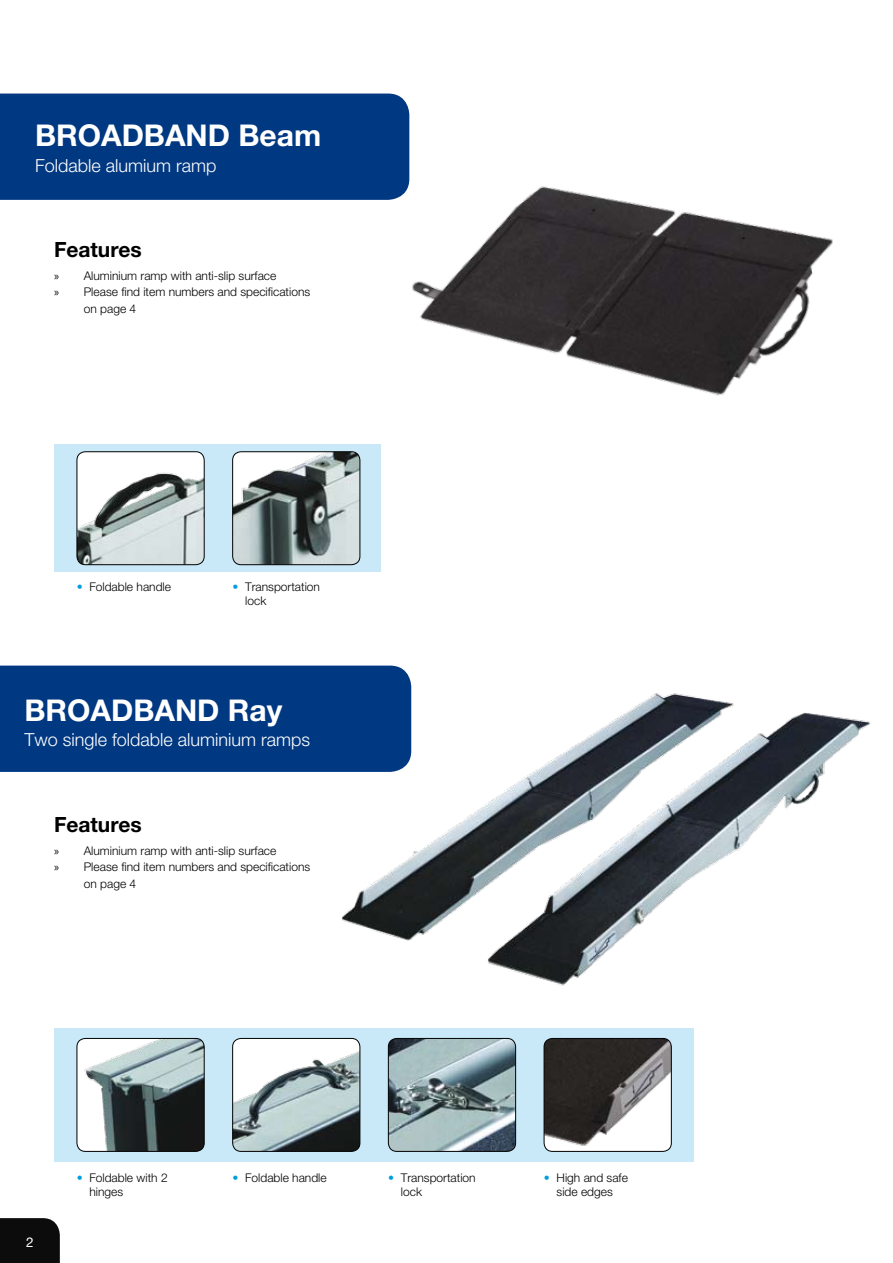
<style>
.page{position:relative;width:893px;height:1263px;background:#fff}
.page>*{position:absolute;margin:0;border:0;box-sizing:border-box;transform-origin:0 0}
.t1{font:700 30px "Helvetica Neue";color:#fff}
.t2{font:700 21px "Helvetica Neue";color:#000}
.t3{font:300 18px "Helvetica Neue";color:#fff}
.t4{font:300 12px/16.5px "Helvetica Neue";color:#000}
.t5{font:12px/16.5px "Myriad Pro";color:#000}
.s1{color:#009ee0}
</style>
<div class="page">
<div style="left:0;top:94px;width:407px;height:106px;background:#003882"></div>
<img style="left:399px;top:104px;width:434px;height:292px">
<div style="left:54px;top:444px;width:327px;height:128px;background:#c9e9f8"></div>
<img style="left:77px;top:452px;width:127px;height:113px;border-radius:9px">
<div style="left:77px;top:452px;width:127px;height:113px;border:1px solid #000;border-radius:9px"></div>
<img style="left:233px;top:452px;width:127px;height:113px;border-radius:9px">
<div style="left:232px;top:452px;width:128px;height:113px;border:1px solid #000;border-radius:9px"></div>
<div style="left:0;top:666px;width:407px;height:106px;background:#003882"></div>
<div style="left:54px;top:1029px;width:639px;height:133px;background:#c9e9f8"></div>
<img style="left:77px;top:1038px;width:127px;height:113px;border-radius:9px">
<div style="left:77px;top:1038px;width:127px;height:113px;border:1px solid #000;border-radius:9px"></div>
<img style="left:233px;top:1038px;width:127px;height:113px;border-radius:9px">
<div style="left:232px;top:1038px;width:128px;height:113px;border:1px solid #000;border-radius:9px"></div>
<img style="left:388px;top:1038px;width:128px;height:113px;border-radius:9px">
<div style="left:388px;top:1038px;width:128px;height:113px;border:1px solid #000;border-radius:9px"></div>
<img style="left:544px;top:1038px;width:127px;height:113px;border-radius:9px">
<div style="left:544px;top:1038px;width:127px;height:113px;border:1px solid #000;border-radius:9px"></div>
<img style="left:329px;top:673px;width:542px;height:335px;border-radius:9px">
<div style="left:0;top:1218px;width:60px;height:45px;background:#0c0c0d"></div>
<h1 class="t1" style="left:35px;top:117px;width:288px">BROADBAND Beam</h1>
<h3 class="t3" style="left:35px;top:155px;width:183px">Foldable alumium ramp</h3>
<h2 class="t2" style="left:54px;top:237px;width:89px">Features</h2>
<p class="t5" style="left:54px;top:267px;width:7px">» »</p>
<p class="t4" style="left:84px;top:267px;width:228px">Aluminium ramp with anti-slip surface<br>Please find item numbers and specifications on page 4</p>
<p class="t4" style="left:77px;top:578px;width:96px"><span class="s1">•</span> Foldable handle</p>
<p class="t4" style="left:245px;top:579px;width:76px;line-height:14.4px;text-indent:-13px"><span class="s1">•</span> Transportation lock</p>
<h1 class="t1" style="left:24px;top:691px;width:259px">BROADBAND Ray</h1>
<h3 class="t3" style="left:24px;top:729px;width:287px">Two single foldable aluminium ramps</h3>
<h2 class="t2" style="left:54px;top:811px;width:89px">Features</h2>
<p class="t5" style="left:54px;top:842px;width:7px">» »</p>
<p class="t4" style="left:84px;top:842px;width:228px">Aluminium ramp with anti-slip surface<br>Please find item numbers and specifications on page 4</p>
<p class="t4" style="left:77px;top:1169px;width:92px"><span class="s1">•</span> Foldable with 2</p>
<p class="t4" style="left:232px;top:1169px;width:96px"><span class="s1">•</span> Foldable handle</p>
<p class="t4" style="left:90px;top:1184px;width:35px">hinges</p>
<p class="t4" style="left:401px;top:1170px;width:76px;line-height:14.4px;text-indent:-13px"><span class="s1">•</span> Transportation lock</p>
<p class="t4" style="left:544px;top:1170px;width:86px;line-height:14.4px;text-align:center"><span class="s1">•</span> High and safe side edges</p>
</div>
